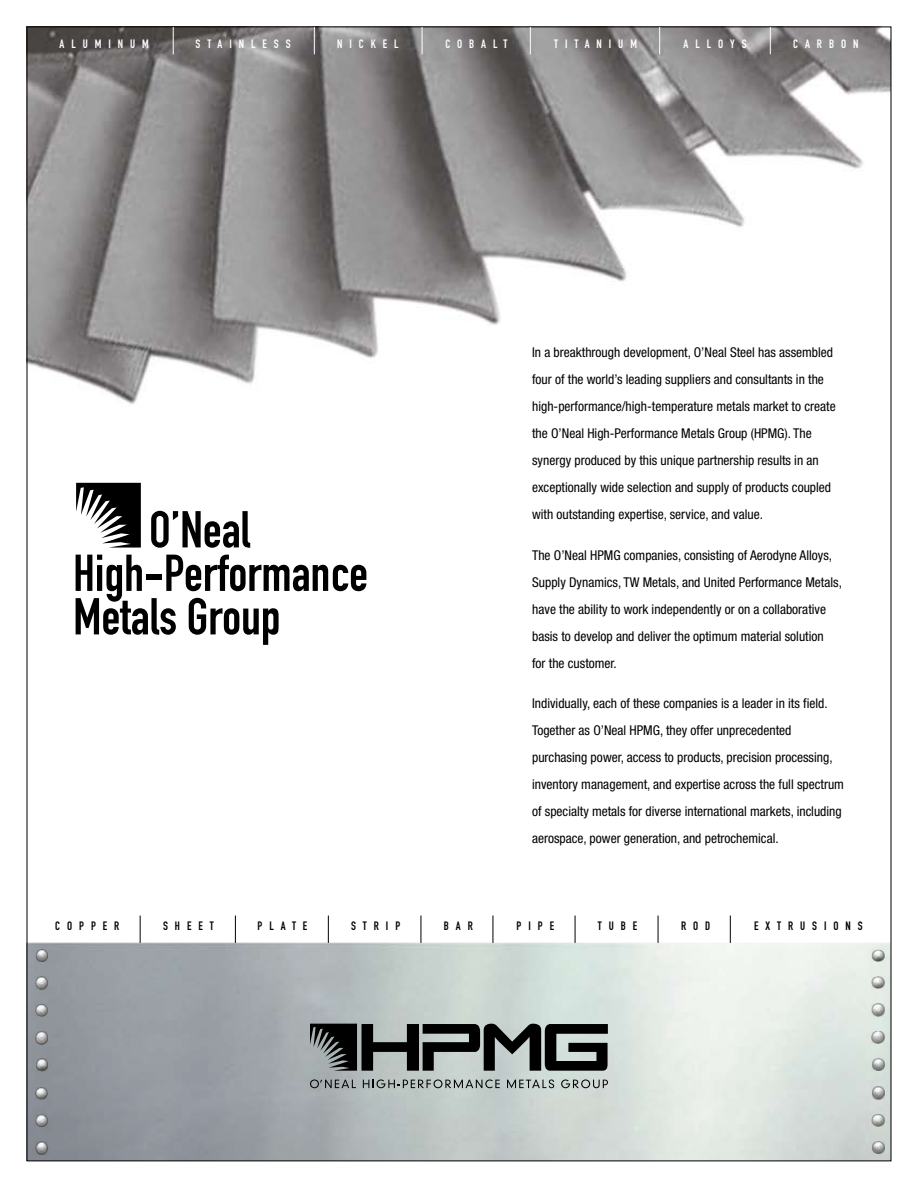
<style>
.page{position:relative;width:918px;height:1188px;background:#fff}
.page>*{position:absolute;margin:0;border:0;box-sizing:border-box;transform-origin:0 0}
.t1{font:51px/43.5px "DIN Engschrift";color:#000}
.t2{font:condensed 13.5px/27px "Helvetica Neue";color:#000}
.t3{font:12px "DIN Engschrift";letter-spacing:.58em;color:#fff}
.t4{font:12px "DIN Engschrift";letter-spacing:.58em;color:#000}
</style>
<div class="page">
<img style="left:29px;top:29px;width:860px;height:1130px">
<svg style="left:310px;top:1079px;width:46px;height:9px"></svg>
<svg style="left:363px;top:1079px;width:137px;height:9px"></svg>
<svg style="left:507px;top:1079px;width:47px;height:9px"></svg>
<svg style="left:561px;top:1079px;width:47px;height:9px"></svg>
<svg style="left:310px;top:1024px;width:298px;height:47px;background:#575c5b"></svg>
<img style="left:871px;top:949px;width:14px;height:13px">
<img style="left:871px;top:976px;width:14px;height:13px">
<img style="left:871px;top:1003px;width:14px;height:14px">
<img style="left:871px;top:1031px;width:14px;height:13px">
<img style="left:871px;top:1058px;width:14px;height:13px">
<img style="left:871px;top:1086px;width:14px;height:14px">
<img style="left:871px;top:1114px;width:14px;height:13px">
<img style="left:871px;top:1141px;width:14px;height:13px">
<svg style="left:35px;top:949px;width:13px;height:13px"></svg>
<img style="left:35px;top:976px;width:13px;height:14px">
<svg style="left:35px;top:1004px;width:13px;height:13px"></svg>
<img style="left:35px;top:1031px;width:13px;height:14px">
<img style="left:35px;top:1058px;width:13px;height:14px">
<svg style="left:35px;top:1087px;width:13px;height:13px"></svg>
<svg style="left:35px;top:1114px;width:13px;height:13px"></svg>
<img style="left:35px;top:1141px;width:13px;height:14px">
<svg style="left:76px;top:483px;width:65px;height:65px"></svg>
<svg style="left:173px;top:27px;width:1px;height:27px"></svg>
<svg style="left:314px;top:27px;width:1px;height:27px"></svg>
<svg style="left:422px;top:27px;width:1px;height:27px"></svg>
<svg style="left:530px;top:27px;width:1px;height:27px"></svg>
<svg style="left:659px;top:27px;width:1px;height:27px"></svg>
<svg style="left:770px;top:27px;width:1px;height:27px"></svg>
<svg style="left:140px;top:916px;width:1px;height:27px"></svg>
<svg style="left:235px;top:916px;width:1px;height:27px"></svg>
<svg style="left:328px;top:916px;width:1px;height:27px"></svg>
<svg style="left:421px;top:916px;width:1px;height:27px"></svg>
<svg style="left:493px;top:916px;width:1px;height:27px"></svg>
<svg style="left:575px;top:916px;width:1px;height:27px"></svg>
<svg style="left:658px;top:916px;width:1px;height:27px"></svg>
<svg style="left:730px;top:916px;width:1px;height:27px"></svg>
<p class="t3" style="left:60px;top:37px;width:90px">ALUMINUM</p>
<p class="t3" style="left:196px;top:37px;width:88px">STAINLESS</p>
<p class="t3" style="left:337px;top:37px;width:63px">NICKEL</p>
<p class="t3" style="left:445px;top:37px;width:64px">COBALT</p>
<p class="t3" style="left:554px;top:37px;width:84px">TITANIUM</p>
<p class="t3" style="left:684px;top:37px;width:64px">ALLOYS</p>
<p class="t3" style="left:793px;top:37px;width:10px">CA</p>
<p class="t3" style="left:817px;top:37px;width:43px">RBON</p>
<h1 class="t1" style="left:73px;top:507px;width:296px;text-indent:76px">O’NEAL<br>HIGH-PERFORMANCE<br>METALS GROUP</h1>
<p class="t2" style="left:532px;top:339px;width:305px">In a breakthrough development, O’Neal Steel has assembled four of the world’s leading suppliers and consultants in the high-performance/high-temperature metals market to create the O’Neal High-Performance Metals Group (HPMG). The synergy produced by this unique partnership results in an exceptionally wide selection and supply of products coupled with outstanding expertise, service, and value.</p>
<p class="t2" style="left:532px;top:541px;width:311px">The O’Neal HPMG companies, consisting of Aerodyne Alloys, Supply Dynamics, TW Metals, and United Performance Metals, have the ability to work independently or on a collaborative basis to develop and deliver the optimum material solution<br>for the customer.</p>
<p class="t2" style="left:532px;top:690px;width:313px">Individually, each of these companies is a leader in its field.<br>Together as O’Neal HPMG, they offer unprecedented purchasing power, access to products, precision processing, inventory management, and expertise across the full spectrum of specialty metals for diverse international markets, including aerospace, power generation, and petrochemical.</p>
<p class="t4" style="left:55px;top:919px;width:66px">COPPER</p>
<p class="t4" style="left:163px;top:919px;width:52px">SHEET</p>
<p class="t4" style="left:258px;top:919px;width:51px">PLATE</p>
<p class="t4" style="left:351px;top:919px;width:51px">STRIP</p>
<p class="t4" style="left:444px;top:919px;width:10px">BA</p>
<p class="t4" style="left:468px;top:919px;width:7px">R</p>
<p class="t4" style="left:517px;top:919px;width:39px">PIPE</p>
<p class="t4" style="left:598px;top:919px;width:41px">TUBE</p>
<p class="t4" style="left:681px;top:919px;width:31px">ROD</p>
<p class="t4" style="left:754px;top:919px;width:109px">EXTRUSIONS</p>
</div>
